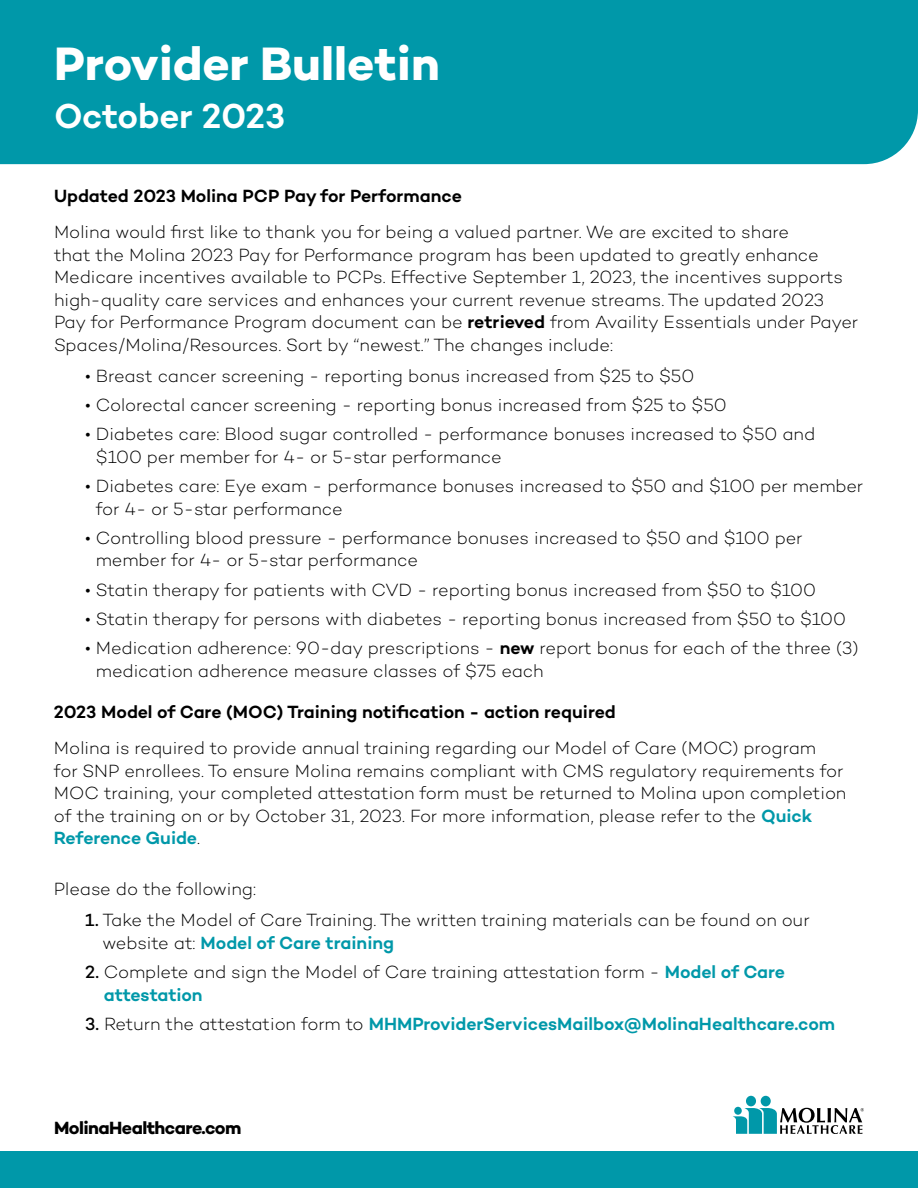
<style>
.page{position:relative;width:918px;height:1188px;background:#fff}
.page>*{position:absolute;margin:0;border:0;box-sizing:border-box;transform-origin:0 0}
.t1{font:700 47.7px "Campton";color:#fff}
.t2{font:600 35.4px "Campton";letter-spacing:-.01em;color:#fff}
.t3{font:300 18px/22.5px "Campton";letter-spacing:-.01em;color:#000}
.t4{font:600 18px "Campton";letter-spacing:-.005em;color:#000}
.t5{font:600 18px "Campton";color:#0098a9}
.t6{font:700 18px "Campton";letter-spacing:-.03em;color:#000}
.s1{font-weight:600}
.s2{font-weight:600;color:#0098a9}
.s3{font-weight:500}
.s4{font-weight:500;color:#000}
.s5{font-weight:300;color:#000}
</style>
<div class="page">
<div style="left:0;top:1151px;width:918px;height:37px;background:#0098a9"></div>
<div style="left:761px;top:1096px;width:10px;height:10px;background:#0098a9;border-radius:50%"></div>
<div style="left:746px;top:1096px;width:10px;height:10px;background:#0098a9;border-radius:50%"></div>
<svg style="left:733px;top:1108px;width:131px;height:26px"></svg>
<div style="left:734px;top:1107px;width:8px;height:8px;background:#0098a9;border-radius:50%"></div>
<div style="left:0;top:0;width:918px;height:164px;background:#0098a9"></div>
<h1 class="t1" style="left:54px;top:33px;width:387px">Provider Bulletin</h1>
<h2 class="t2" style="left:54px;top:94px;width:233px">October 2023</h2>
<p class="t4" style="left:54px;top:184px;width:410px">Updated 2023 Molina PCP Pay for Performance</p>
<p class="t3" style="left:54px;top:221px;width:806px">Molina would first like to thank you for being a valued partner. We are excited to share<br>that the Molina 2023 Pay for Performance program has been updated to greatly enhance Medicare incentives available to PCPs. Effective September 1, 2023, the incentives supports high-quality care services and enhances your current revenue streams. The updated 2023<br>Pay for Performance Program document can be <span class="s1">retrieved</span> from Availity Essentials under Payer Spaces/Molina/Resources. Sort by “newest.” The changes include:</p>
<p class="t3" style="left:85px;top:364px;width:611px">• Breast cancer screening - reporting bonus increased from $25 to $50</p>
<p class="t3" style="left:85px;top:393px;width:643px">• Colorectal cancer screening - reporting bonus increased from $25 to $50</p>
<p class="t3" style="left:96px;top:423px;width:721px;text-indent:-11px">• Diabetes care: Blood sugar controlled - performance bonuses increased to $50 and $100 per member for 4- or 5-star performance</p>
<p class="t3" style="left:96px;top:474px;width:769px;text-indent:-11px">• Diabetes care: Eye exam - performance bonuses increased to $50 and $100 per member for 4- or 5-star performance</p>
<p class="t3" style="left:96px;top:526px;width:708px;text-indent:-10px">• Controlling blood pressure - performance bonuses increased to $50 and $100 per member for 4- or 5-star performance</p>
<p class="t3" style="left:85px;top:578px;width:732px">• Statin therapy for patients with CVD - reporting bonus increased from $50 to $100</p>
<p class="t3" style="left:85px;top:607px;width:762px">• Statin therapy for persons with diabetes - reporting bonus increased from $50 to $100</p>
<p class="t3" style="left:96px;top:636px;width:764px;text-indent:-11px">• Medication adherence: 90-day prescriptions - <span class="s1">new</span> report bonus for each of the three (3) medication adherence measure classes of $75 each</p>
<p class="t4" style="left:54px;top:701px;width:563px">2023 Model of Care (MOC) Training notification - action required</p>
<p class="t3" style="left:54px;top:737px;width:794px">Molina is required to provide annual training regarding our Model of Care (MOC) program<br>for SNP enrollees. To ensure Molina remains compliant with CMS regulatory requirements for MOC training, your completed attestation form must be returned to Molina upon completion of the training on or by October 31, 2023. For more information, please refer to the <span class="s2">Quick Reference Guide</span>.</p>
<p class="t3" style="left:54px;top:878px;width:203px">Please do the following:</p>
<p class="t3" style="left:102px;top:909px;width:709px;text-indent:-17px"><span class="s3">1.</span> Take the Model of Care Training. The written training materials can be found on our website at: <span class="s2">Model of Care training</span></p>
<p class="t3" style="left:104px;top:960px;width:683px;text-indent:-18px"><span class="s3">2.</span> Complete and sign the Model of Care training attestation form - <span class="s2">Model of Care attestation</span></p>
<p class="t5" style="left:85px;top:1012px;width:751px"><span class="s4">3.</span> <span class="s5">Return the attestation form to</span> MHMProviderServicesMailbox@MolinaHealthcare.com</p>
<p class="t6" style="left:54px;top:1116px;width:189px">MolinaHealthcare.com</p>
</div>
